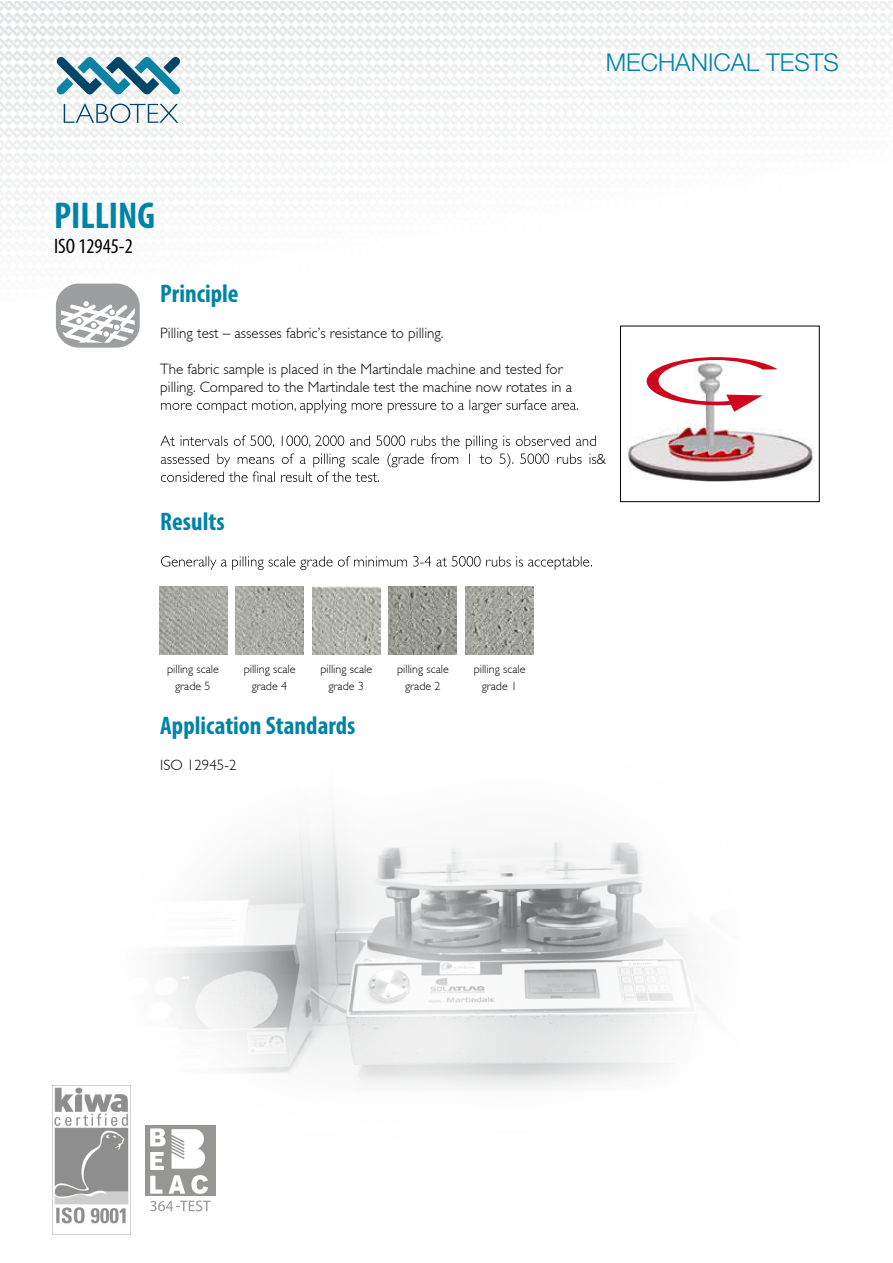
<style>
.page{position:relative;width:893px;height:1263px;background:#fff}
.page>*{position:absolute;margin:0;border:0;box-sizing:border-box;transform-origin:0 0}
.t1{font:700 condensed 37.5px "Myriad Pro";color:#0083a6}
.t2{font:700 condensed 25.5px "Myriad Pro";color:#0083a6}
.t3{font:300 24.6px "Helvetica Neue";color:#0083a6}
.t4{font:condensed 21px "Myriad Pro";color:#000}
.t5{font:300 15px/18px "Gill Sans";color:#000}
.t6{font:300 12px/16.4px "Gill Sans";color:#000;text-align:center}
</style>
<div class="page">
<img style="left:0;top:1px;width:892px;height:1234px">
<svg style="left:64px;top:104px;width:114px;height:19px"></svg>
<svg style="left:57px;top:57px;width:123px;height:38px"></svg>
<img style="left:63px;top:700px;width:701px;height:535px">
<svg style="left:161px;top:399px;width:417px;height:14px"></svg>
<svg style="left:160px;top:435px;width:436px;height:47px"></svg>
<svg style="left:161px;top:556px;width:431px;height:14px"></svg>
<div style="left:58px;top:286px;width:79px;height:59px;background:#9c9e9f;border-radius:20px"></div>
<div style="left:56px;top:284px;width:84px;height:64px;border:5px solid #9c9e9f;border-radius:20px"></div>
<svg style="left:53px;top:301px;width:90px;height:50px"></svg>
<div style="left:75px;top:317px;width:8px;height:8px;border:1px solid #9c9e9f;border-radius:50%"></div>
<div style="left:90px;top:322px;width:7px;height:7px;background:#fff;border-radius:50%"></div>
<div style="left:90px;top:321px;width:8px;height:8px;border:1px solid #9c9e9f;border-radius:50%"></div>
<div style="left:83px;top:300px;width:7px;height:7px;background:#fff;border-radius:50%"></div>
<div style="left:82px;top:300px;width:8px;height:8px;border:1px solid #9c9e9f;border-radius:50%"></div>
<div style="left:109px;top:309px;width:7px;height:7px;background:#fff;border-radius:50%"></div>
<div style="left:108px;top:308px;width:8px;height:8px;border:1px solid #9c9e9f;border-radius:50%"></div>
<div style="left:103px;top:331px;width:7px;height:6px;background:#fff;border-radius:50%"></div>
<div style="left:102px;top:330px;width:8px;height:8px;border:1px solid #9c9e9f;border-radius:50%"></div>
<div style="left:113px;top:324px;width:7px;height:7px;background:#fff;border-radius:50%"></div>
<div style="left:113px;top:323px;width:8px;height:8px;border:1px solid #9c9e9f;border-radius:50%"></div>
<hr style="left:48px;top:1200px;width:79px;height:1px;background:#fff">
<img style="left:627px;top:361px;width:188px;height:121px">
<svg style="left:647px;top:357px;width:131px;height:55px"></svg>
<div style="left:620px;top:326px;width:199px;height:176px;border:1px solid #000"></div>
<img style="left:159px;top:587px;width:68px;height:68px">
<img style="left:312px;top:587px;width:68px;height:68px">
<img style="left:236px;top:587px;width:68px;height:68px">
<img style="left:389px;top:587px;width:68px;height:68px">
<img style="left:466px;top:587px;width:68px;height:68px">
<div style="left:145px;top:1126px;width:70px;height:70px;background:#969695"></div>
<svg style="left:150px;top:1128px;width:58px;height:66px"></svg>
<svg style="left:150px;top:1200px;width:61px;height:11px"></svg>
<img style="left:53px;top:1085px;width:78px;height:150px">
<h3 class="t3" style="left:606px;top:48px;width:235px">MECHANICAL TESTS</h3>
<h1 class="t1" style="left:54px;top:192px;width:103px">PILLING</h1>
<h3 class="t4" style="left:54px;top:234px;width:80px">ISO 12945-2</h3>
<h2 class="t2" style="left:160px;top:277px;width:80px">Principle</h2>
<p class="t5" style="left:160px;top:324px;width:285px">Pilling test – assesses fabric’s resistance to pilling.</p>
<p class="t5" style="left:160px;top:360px;width:413px">The fabric sample is placed in the Martindale machine and tested for pilling. Compared to the Martindale test the machine now rotates in a</p>
<h2 class="t2" style="left:160px;top:506px;width:66px">Results</h2>
<p class="t5" style="left:597px;top:450px;width:11px">&amp;</p>
<p class="t6" style="left:167px;top:661px;width:53px">pilling scale grade 5</p>
<p class="t6" style="left:244px;top:661px;width:53px">pilling scale grade 4</p>
<p class="t6" style="left:320px;top:661px;width:53px">pilling scale grade 3</p>
<p class="t6" style="left:397px;top:661px;width:53px">pilling scale grade 2</p>
<p class="t6" style="left:474px;top:661px;width:53px">pilling scale grade 1</p>
<h2 class="t2" style="left:160px;top:709px;width:197px">Application Standards</h2>
<p class="t5" style="left:160px;top:756px;width:78px">ISO 12945-2</p>
</div>
